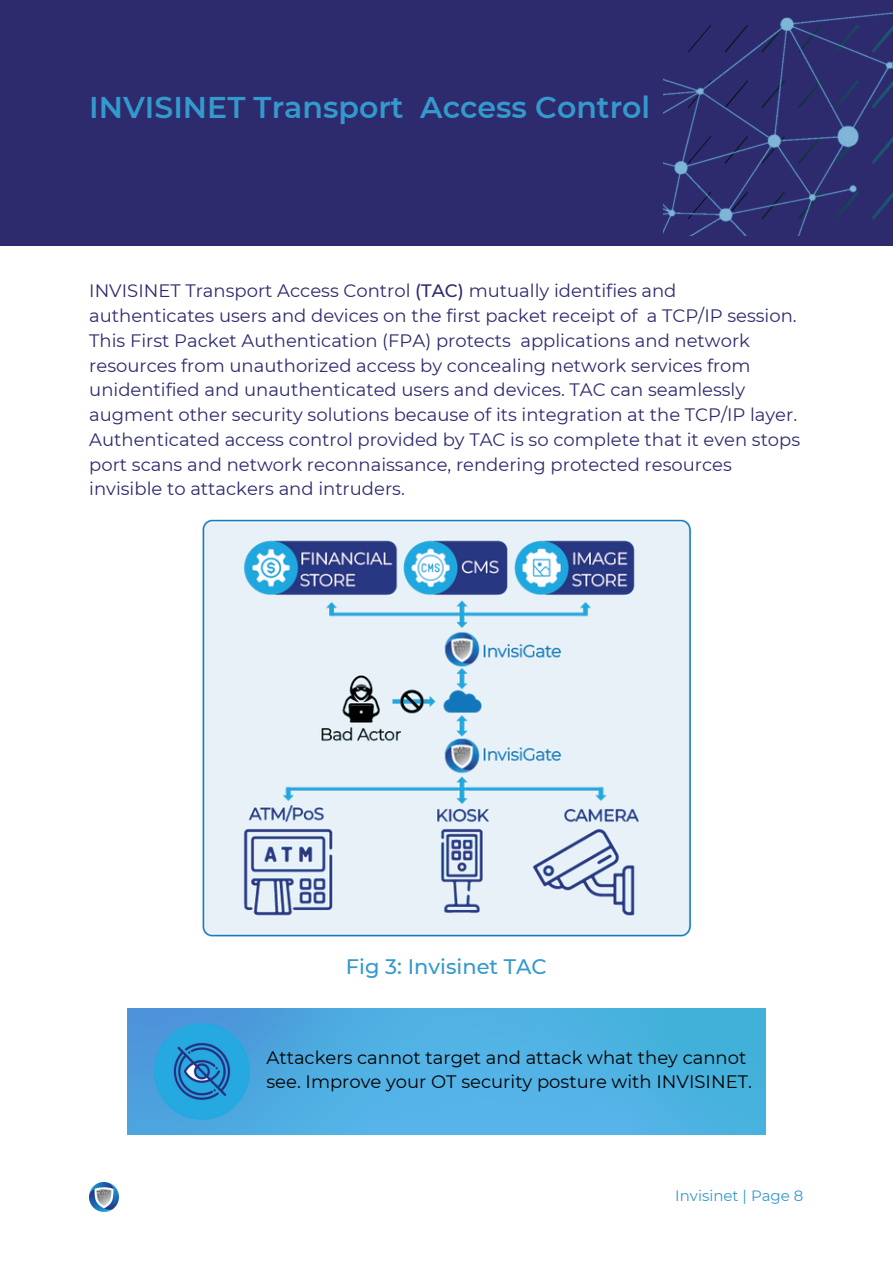
<style>
.page{position:relative;width:893px;height:1264px;background:#fff}
.page>*{position:absolute;margin:0;border:0;box-sizing:border-box;transform-origin:0 0}
.t1{font:600 30px "Montserrat";color:#3499cc}
.t2{font:500 21px "Montserrat";color:#3499cc}
.t3{font:18px/24.8px "Montserrat";color:#2d2b6e}
.t4{font:18px/24.8px "Montserrat";color:#010101}
.t5{font:15px "Montserrat";color:#3499cc}
.s1{font-weight:500}
</style>
<div class="page">
<div style="left:0;top:0;width:892px;height:246px;background:#2d2b6e"></div>
<img style="left:128px;top:1008px;width:637px;height:126px">
<img style="left:89px;top:1182px;width:29px;height:29px">
<img style="left:154px;top:1023px;width:96px;height:96px">
<img style="left:202px;top:519px;width:488px;height:417px">
<img style="left:663px;top:12px;width:229px;height:223px">
<p class="t1" style="left:89px;top:89px;width:562px">INVISINET Transport Access Control</p>
<p class="t3" style="left:89px;top:278px;width:712px">INVISINET Transport Access Control <span class="s1">(TAC)</span> mutually identifies and authenticates users and devices on the first packet receipt of a TCP/IP session.<br>This First Packet Authentication (FPA) protects applications and network resources from unauthorized access by concealing network services from unidentified and unauthenticated users and devices. TAC can seamlessly augment other security solutions because of its integration at the TCP/IP layer.<br>Authenticated access control provided by TAC is so complete that it even stops port scans and network reconnaissance, rendering protected resources invisible to attackers and intruders.</p>
<p class="t2" style="left:346px;top:953px;width:202px">Fig 3: Invisinet TAC</p>
<p class="t4" style="left:266px;top:1044px;width:487px">Attackers cannot target and attack what they cannot see. Improve your OT security posture with INVISINET.</p>
<p class="t5" style="left:675px;top:1186px;width:130px">Invisinet | Page 8</p>
</div>
